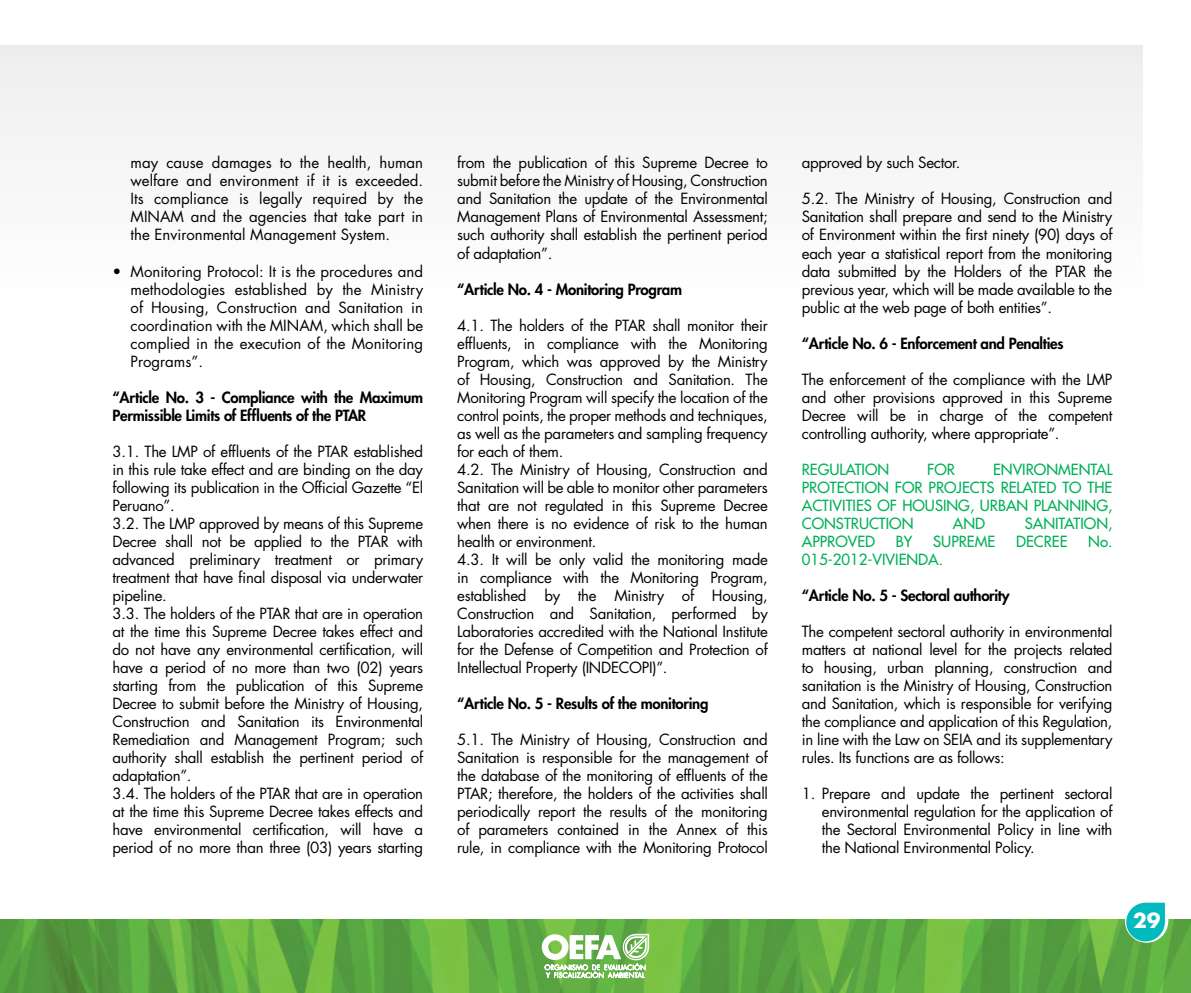
<style>
.page{position:relative;width:1191px;height:993px;background:#fff}
.page>*{position:absolute;margin:0;border:0;box-sizing:border-box;transform-origin:0 0}
.t1{font:700 20px "Futura Std";color:#fff}
.t2{font:15px/18px "Futura Std";letter-spacing:-.02em;color:#000;text-align:justify}
.t3{font:800 15px/18px "Futura Std";letter-spacing:-.02em;color:#000}
.t4{font:500 15px/18px "Futura Std";color:#00b057;text-align:justify}
</style>
<div class="page">
<img style="left:0;top:919px;width:1191px;height:73px">
<svg style="left:1124px;top:902px;width:44px;height:40px;background:#37c4bb"></svg>
<div style="left:0;top:45px;width:1142px;height:253px;background:#f6f6f7"></div>
<svg style="left:542px;top:933px;width:107px;height:45px"></svg>
<p class="t2" style="left:131px;top:154px;width:294px">may cause damages to the health, human welfare and environment if it is exceeded.<br>Its compliance is legally required by the MINAM and the agencies that take part in the Environmental Management System.</p>
<p class="t2" style="left:131px;top:262px;width:294px;text-indent:-18px">• Monitoring Protocol: It is the procedures and methodologies established by the Ministry of Housing, Construction and Sanitation in coordination with the MINAM, which shall be complied in the execution of the Monitoring Programs”.</p>
<p class="t3" style="left:113px;top:388px;width:312px">“Article No. 3 - Compliance with the Maximum<br>Permissible Limits of Effluents of the PTAR</p>
<p class="t2" style="left:113px;top:442px;width:312px;text-align:left">3.1. The LMP of effluents of the PTAR established in this rule take effect and are binding on the day following its publication in the Official Gazette “El Peruano”.<br>3.2. The LMP approved by means of this Supreme Decree shall not be applied to the PTAR with advanced preliminary treatment or primary treatment that have final disposal via underwater pipeline.<br>3.3. The holders of the PTAR that are in operation at the time this Supreme Decree takes effect and do not have any environmental certification, will have a period of no more than two (02) years starting from the publication of this Supreme Decree to submit before the Ministry of Housing, Construction and Sanitation its Environmental Remediation and Management Program; such authority shall establish the pertinent period of adaptation”.<br>3.4. The holders of the PTAR that are in operation at the time this Supreme Decree takes effects and have environmental certification, will have a period of no more than three (03) years starting</p>
<p class="t2" style="left:457px;top:154px;width:312px">from the publication of this Supreme Decree to submit before the Ministry of Housing, Construction and Sanitation the update of the Environmental Management Plans of Environmental Assessment; such authority shall establish the pertinent period of adaptation”.</p>
<p class="t3" style="left:457px;top:280px;width:226px">“Article No. 4 - Monitoring Program</p>
<p class="t2" style="left:457px;top:316px;width:312px;text-align:left">4.1. The holders of the PTAR shall monitor their effluents, in compliance with the Monitoring Program, which was approved by the Ministry of Housing, Construction and Sanitation. The Monitoring Program will specify the location of the control points, the proper methods and techniques, as well as the parameters and sampling frequency for each of them.<br>4.2. The Ministry of Housing, Construction and Sanitation will be able to monitor other parameters that are not regulated in this Supreme Decree when there is no evidence of risk to the human health or environment.<br>4.3. It will be only valid the monitoring made in compliance with the Monitoring Program, established by the Ministry of Housing, Construction and Sanitation, performed by Laboratories accredited with the National Institute for the Defense of Competition and Protection of Intellectual Property (INDECOPI)”.</p>
<p class="t3" style="left:457px;top:694px;width:253px">“Article No. 5 - Results of the monitoring</p>
<p class="t2" style="left:457px;top:730px;width:312px">5.1. The Ministry of Housing, Construction and Sanitation is responsible for the management of the database of the monitoring of effluents of the PTAR; therefore, the holders of the activities shall periodically report the results of the monitoring of parameters contained in the Annex of this rule, in compliance with the Monitoring Protocol</p>
<p class="t2" style="left:802px;top:154px;width:160px">approved by such Sector.</p>
<p class="t2" style="left:802px;top:190px;width:312px">5.2. The Ministry of Housing, Construction and Sanitation shall prepare and send to the Ministry of Environment within the first ninety (90) days of each year a statistical report from the monitoring data submitted by the Holders of the PTAR the previous year, which will be made available to the public at the web page of both entities”.</p>
<p class="t3" style="left:802px;top:334px;width:263px">“Article No. 6 - Enforcement and Penalties</p>
<p class="t2" style="left:802px;top:370px;width:312px">The enforcement of the compliance with the LMP and other provisions approved in this Supreme Decree will be in charge of the competent controlling authority, where appropriate”.</p>
<p class="t4" style="left:802px;top:460px;width:89px">REGULATION</p>
<p class="t4" style="left:927px;top:460px;width:29px">FOR</p>
<p class="t4" style="left:802px;top:460px;width:312px;text-indent:191px">ENVIRONMENTAL PROTECTION FOR PROJECTS RELATED TO THE ACTIVITIES OF HOUSING, URBAN PLANNING, CONSTRUCTION</p>
<p class="t4" style="left:953px;top:514px;width:34px">AND</p>
<p class="t4" style="left:1024px;top:514px;width:89px">SANITATION,</p>
<p class="t4" style="left:802px;top:532px;width:75px">APPROVED</p>
<p class="t4" style="left:896px;top:532px;width:18px">BY</p>
<p class="t4" style="left:933px;top:532px;width:64px">SUPREME</p>
<p class="t4" style="left:1016px;top:532px;width:53px">DECREE</p>
<p class="t4" style="left:1088px;top:532px;width:26px">No.</p>
<p class="t4" style="left:802px;top:550px;width:143px">015-2012-VIVIENDA.</p>
<p class="t3" style="left:802px;top:586px;width:209px">“Article No. 5 - Sectoral authority</p>
<p class="t2" style="left:802px;top:622px;width:312px">The competent sectoral authority in environmental matters at national level for the projects related to housing, urban planning, construction and sanitation is the Ministry of Housing, Construction and Sanitation, which is responsible for verifying the compliance and application of this Regulation, in line with the Law on SEIA and its supplementary rules. Its functions are as follows:</p>
<p class="t2" style="left:822px;top:784px;width:292px;text-indent:-20px">1. Prepare and update the pertinent sectoral environmental regulation for the application of the Sectoral Environmental Policy in line with the National Environmental Policy.</p>
<h1 class="t1" style="left:1133px;top:906px;width:29px">29</h1>
</div>
